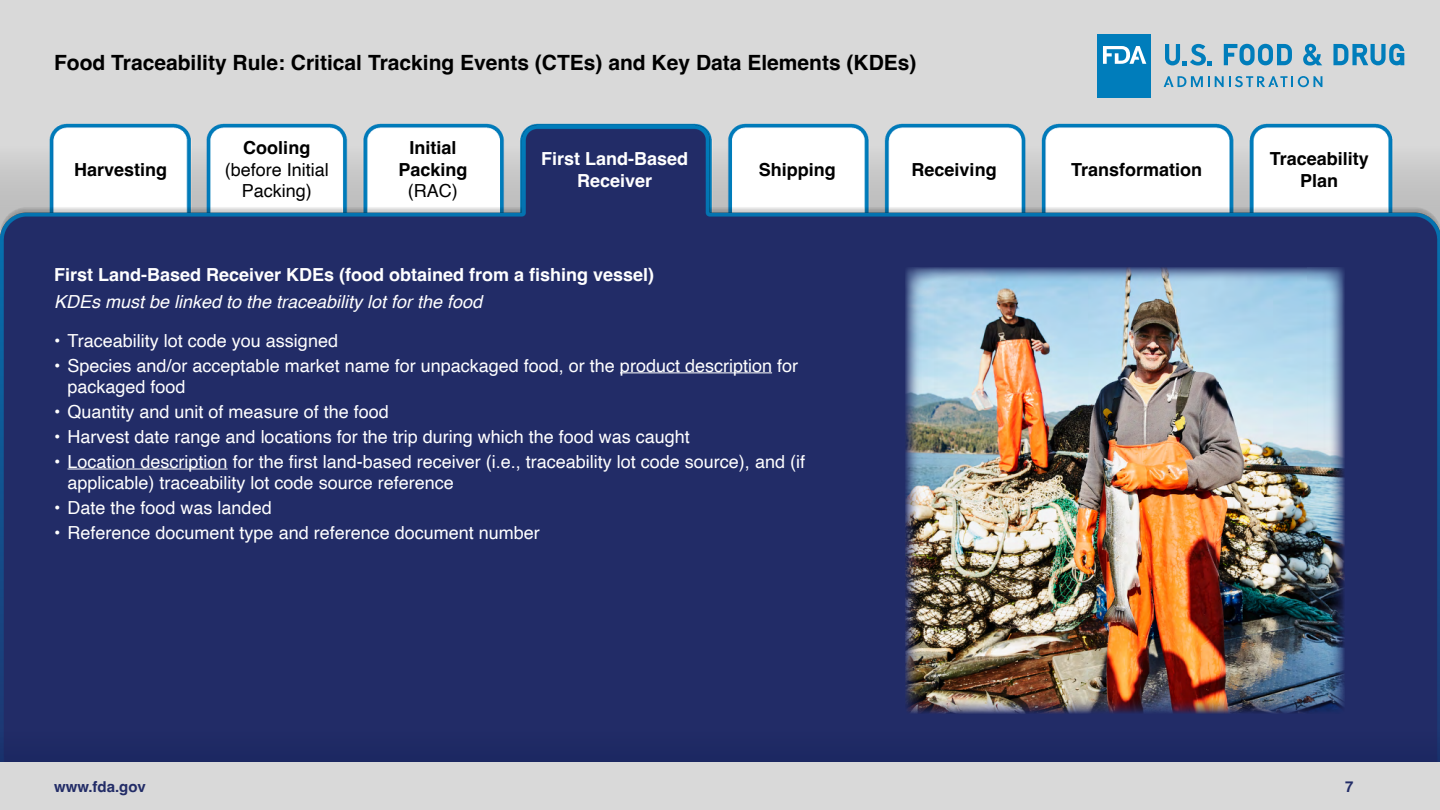
<style>
.page{position:relative;width:1440px;height:810px;background:#fff}
.page>*{position:absolute;margin:0;border:0;box-sizing:border-box;transform-origin:0 0}
.t1{font:700 21px "Helvetica";color:#000}
.t2{font:18px/21.6px "Helvetica";color:#fff}
.t3{font:700 18px/21.6px "Helvetica";color:#fff;text-align:center}
.t4{font:700 18px/21.6px "Helvetica";color:#000;text-align:center}
.t5{font:italic 18px "Helvetica";color:#fff}
.t6{font:18px/21.6px "Helvetica";color:#000;text-align:center}
.t7{font:700 15px "Helvetica";color:#222c67}
</style>
<div class="page">
<div style="left:0;top:0;width:1440px;height:762px;background:#d9d9d9"></div>
<div style="left:0;top:762px;width:1440px;height:48px;background:#d9d9d9"></div>
<svg style="left:1163px;top:76px;width:159px;height:11px;background:#8eb9ce"></svg>
<svg style="left:1223px;top:44px;width:69px;height:21px"></svg>
<svg style="left:1303px;top:44px;width:19px;height:22px"></svg>
<svg style="left:1333px;top:44px;width:71px;height:21px"></svg>
<svg style="left:1165px;top:44px;width:47px;height:22px"></svg>
<div style="left:1097px;top:34px;width:54px;height:64px;background:#007dbb"></div>
<svg style="left:1103px;top:46px;width:43px;height:18px"></svg>
<img style="left:0;top:107px;width:1440px;height:649px">
<hr style="left:620px;top:372px;width:152px;height:1px;background:#fff">
<hr style="left:68px;top:469px;width:160px;height:1px;background:#fff">
<img style="left:905px;top:267px;width:439px;height:447px">
<p class="t1" style="left:54px;top:50px;width:864px">Food Traceability Rule: Critical Tracking Events (CTEs) and Key Data Elements (KDEs)</p>
<p class="t4" style="left:74px;top:161px;width:95px">Harvesting</p>
<p class="t4" style="left:243px;top:139px;width:68px">Cooling</p>
<p class="t6" style="left:225px;top:159px;width:106px">(before Initial<br>Packing)</p>
<p class="t4" style="left:398px;top:139px;width:71px">Initial<br>Packing</p>
<p class="t6" style="left:408px;top:181px;width:51px">(RAC)</p>
<p class="t3" style="left:541px;top:150px;width:149px">First Land-Based<br>Receiver</p>
<p class="t4" style="left:759px;top:161px;width:79px">Shipping</p>
<p class="t4" style="left:911px;top:161px;width:87px">Receiving</p>
<p class="t4" style="left:1269px;top:150px;width:101px">Traceability<br>Plan</p>
<p class="t4" style="left:1071px;top:161px;width:133px">Transformation</p>
<p class="t3" style="left:54px;top:266px;width:602px">First Land-Based Receiver KDEs (food obtained from a fishing vessel)</p>
<p class="t5" style="left:54px;top:287px;width:430px">KDEs must be linked to the traceability lot for the food</p>
<p class="t2" style="left:54px;top:330px;width:285px">• Traceability lot code you assigned</p>
<p class="t2" style="left:67px;top:355px;width:732px;text-indent:-13px">• Species and/or acceptable market name for unpackaged food, or the product description for packaged food</p>
<p class="t2" style="left:54px;top:401px;width:336px">• Quantity and unit of measure of the food</p>
<p class="t2" style="left:54px;top:426px;width:637px">• Harvest date range and locations for the trip during which the food was caught</p>
<p class="t2" style="left:68px;top:451px;width:739px;text-indent:-14px">• Location description for the first land-based receiver (i.e., traceability lot code source), and (if applicable) traceability lot code source reference</p>
<p class="t2" style="left:54px;top:498px;width:219px">• Date the food was landed</p>
<p class="t2" style="left:54px;top:522px;width:487px">• Reference document type and reference document number</p>
<p class="t7" style="left:54px;top:777px;width:93px">www.fda.gov</p>
<p class="t7" style="left:1345px;top:777px;width:10px">7</p>
</div>
